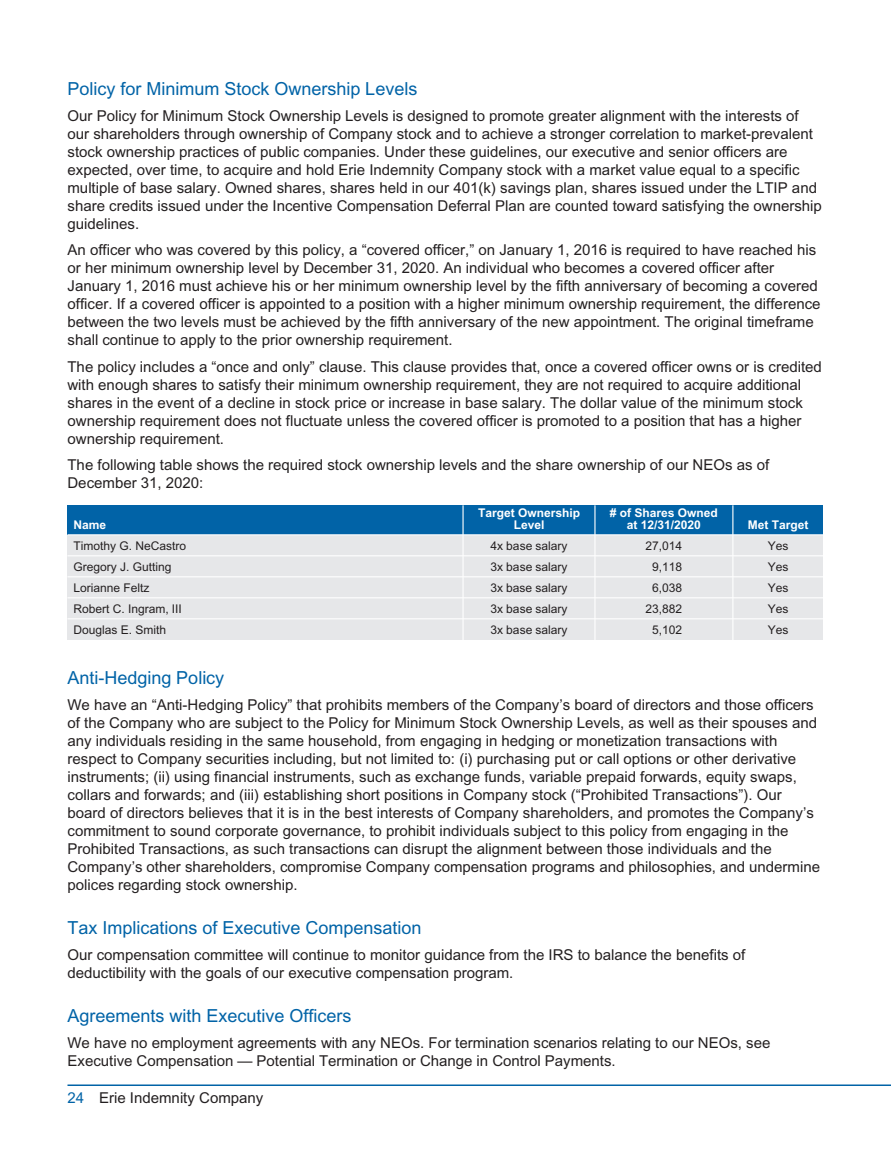
<style>
.page{position:relative;width:891px;height:1161px;background:#fff}
.page>*{position:absolute;margin:0;border:0;box-sizing:border-box;transform-origin:0 0}
.t1{font:18px "Arial";color:#0163a7}
.t2{font:15px/18px "Arial";color:#231f20}
.t3{font:12px "Arial";color:#231f20}
.t4{font:700 12px/12px "Arial";color:#fff;text-align:center}
.s1{color:#0163a7}
</style>
<div class="page">
<div style="left:68px;top:505px;width:756px;height:30px;background:#0163a7"></div>
<div style="left:68px;top:535px;width:756px;height:105px;background:#e6e7e9"></div>
<hr style="left:68px;top:534px;width:755px;height:1px;background:#fff">
<hr style="left:462px;top:506px;width:2px;height:29px;background:#fff">
<hr style="left:594px;top:506px;width:2px;height:29px;background:#fff">
<hr style="left:68px;top:555px;width:755px;height:1px;background:#fff">
<hr style="left:462px;top:536px;width:2px;height:20px;background:#fff">
<hr style="left:594px;top:536px;width:2px;height:20px;background:#fff">
<hr style="left:68px;top:576px;width:755px;height:1px;background:#fff">
<hr style="left:462px;top:557px;width:2px;height:20px;background:#fff">
<hr style="left:594px;top:557px;width:2px;height:20px;background:#fff">
<hr style="left:68px;top:597px;width:755px;height:1px;background:#fff">
<hr style="left:462px;top:578px;width:2px;height:20px;background:#fff">
<hr style="left:594px;top:578px;width:2px;height:20px;background:#fff">
<hr style="left:68px;top:618px;width:755px;height:1px;background:#fff">
<hr style="left:462px;top:599px;width:2px;height:20px;background:#fff">
<hr style="left:594px;top:599px;width:2px;height:20px;background:#fff">
<hr style="left:462px;top:620px;width:2px;height:20px;background:#fff">
<hr style="left:594px;top:620px;width:2px;height:20px;background:#fff">
<svg style="left:732px;top:506px;width:1px;height:134px"></svg>
<hr style="left:68px;top:1084px;width:823px;height:2px;background:#0163a7">
<p class="t1" style="left:68px;top:82px;width:351px">Policy for Minimum Stock Ownership Levels</p>
<p class="t2" style="left:68px;top:108px;width:756px">Our Policy for Minimum Stock Ownership Levels is designed to promote greater alignment with the interests of our shareholders through ownership of Company stock and to achieve a stronger correlation to market-prevalent stock ownership practices of public companies. Under these guidelines, our executive and senior officers are expected, over time, to acquire and hold Erie Indemnity Company stock with a market value equal to a specific multiple of base salary. Owned shares, shares held in our 401(k) savings plan, shares issued under the LTIP and share credits issued under the Incentive Compensation Deferral Plan are counted toward satisfying the ownership guidelines.</p>
<p class="t2" style="left:68px;top:243px;width:755px">An officer who was covered by this policy, a “covered officer,” on January 1, 2016 is required to have reached his or her minimum ownership level by December 31, 2020. An individual who becomes a covered officer after January 1, 2016 must achieve his or her minimum ownership level by the fifth anniversary of becoming a covered officer. If a covered officer is appointed to a position with a higher minimum ownership requirement, the difference between the two levels must be achieved by the fifth anniversary of the new appointment. The original timeframe shall continue to apply to the prior ownership requirement.</p>
<p class="t2" style="left:68px;top:359px;width:756px">The policy includes a “once and only” clause. This clause provides that, once a covered officer owns or is credited with enough shares to satisfy their minimum ownership requirement, they are not required to acquire additional shares in the event of a decline in stock price or increase in base salary. The dollar value of the minimum stock ownership requirement does not fluctuate unless the covered officer is promoted to a position that has a higher ownership requirement.</p>
<p class="t2" style="left:68px;top:458px;width:703px">The following table shows the required stock ownership levels and the share ownership of our NEOs as of<br>December 31, 2020:</p>
<p class="t4" style="left:74px;top:520px;width:34px">Name</p>
<p class="t4" style="left:478px;top:508px;width:103px">Target Ownership<br>Level</p>
<p class="t4" style="left:610px;top:508px;width:109px"># of Shares Owned at 12/31/2020</p>
<p class="t4" style="left:748px;top:520px;width:62px">Met Target</p>
<p class="t3" style="left:74px;top:542px;width:114px">Timothy G. NeCastro</p>
<p class="t3" style="left:490px;top:542px;width:79px">4x base salary</p>
<p class="t3" style="left:646px;top:542px;width:38px">27,014</p>
<p class="t3" style="left:768px;top:542px;width:22px">Yes</p>
<p class="t3" style="left:74px;top:563px;width:99px">Gregory J. Gutting</p>
<p class="t3" style="left:490px;top:563px;width:79px">3x base salary</p>
<p class="t3" style="left:652px;top:563px;width:32px">9,118</p>
<p class="t3" style="left:768px;top:563px;width:22px">Yes</p>
<p class="t3" style="left:74px;top:584px;width:78px">Lorianne Feltz</p>
<p class="t3" style="left:490px;top:584px;width:79px">3x base salary</p>
<p class="t3" style="left:652px;top:584px;width:32px">6,038</p>
<p class="t3" style="left:768px;top:584px;width:22px">Yes</p>
<p class="t3" style="left:74px;top:605px;width:110px">Robert C. Ingram, III</p>
<p class="t3" style="left:490px;top:605px;width:79px">3x base salary</p>
<p class="t3" style="left:646px;top:605px;width:38px">23,882</p>
<p class="t3" style="left:768px;top:605px;width:22px">Yes</p>
<p class="t3" style="left:74px;top:626px;width:94px">Douglas E. Smith</p>
<p class="t3" style="left:490px;top:626px;width:79px">3x base salary</p>
<p class="t3" style="left:652px;top:626px;width:32px">5,102</p>
<p class="t3" style="left:768px;top:626px;width:22px">Yes</p>
<p class="t1" style="left:68px;top:671px;width:158px">Anti-Hedging Policy</p>
<p class="t2" style="left:68px;top:697px;width:754px">We have an “Anti-Hedging Policy” that prohibits members of the Company’s board of directors and those officers of the Company who are subject to the Policy for Minimum Stock Ownership Levels, as well as their spouses and any individuals residing in the same household, from engaging in hedging or monetization transactions with respect to Company securities including, but not limited to: (i) purchasing put or call options or other derivative instruments; (ii) using financial instruments, such as exchange funds, variable prepaid forwards, equity swaps, collars and forwards; and (iii) establishing short positions in Company stock (“Prohibited Transactions”). Our board of directors believes that it is in the best interests of Company shareholders, and promotes the Company’s commitment to sound corporate governance, to prohibit individuals subject to this policy from engaging in the Prohibited Transactions, as such transactions can disrupt the alignment between those individuals and the Company’s other shareholders, compromise Company compensation programs and philosophies, and undermine polices regarding stock ownership.</p>
<p class="t1" style="left:68px;top:921px;width:355px">Tax Implications of Executive Compensation</p>
<p class="t2" style="left:68px;top:947px;width:679px">Our compensation committee will continue to monitor guidance from the IRS to balance the benefits of deductibility with the goals of our executive compensation program.</p>
<p class="t1" style="left:68px;top:1009px;width:285px">Agreements with Executive Officers</p>
<p class="t2" style="left:68px;top:1035px;width:704px">We have no employment agreements with any NEOs. For termination scenarios relating to our NEOs, see<br>Executive Compensation — Potential Termination or Change in Control Payments.</p>
<p class="t2" style="left:68px;top:1090px;width:197px"><span class="s1">24</span> Erie Indemnity Company</p>
</div>
